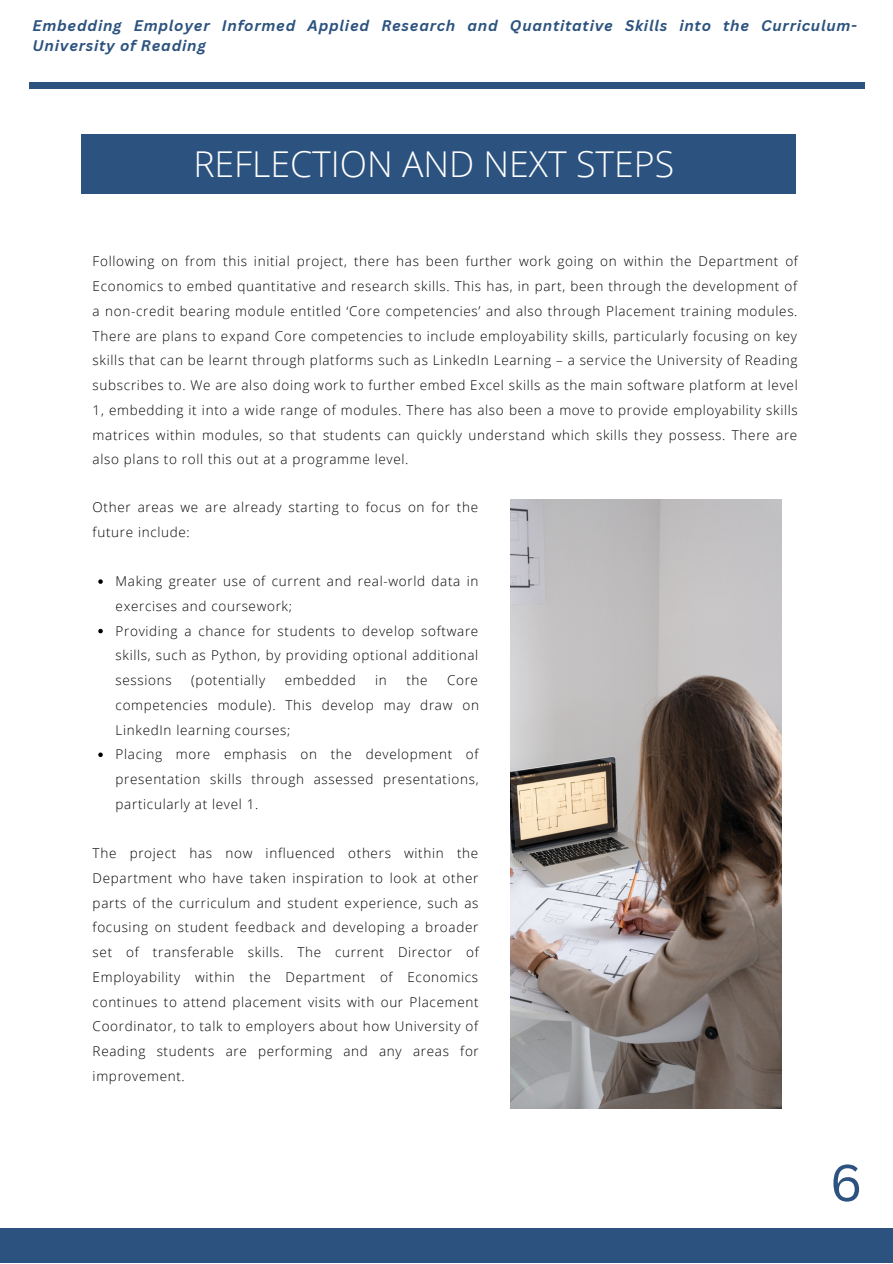
<style>
.page{position:relative;width:893px;height:1264px;background:#fff}
.page>*{position:absolute;margin:0;border:0;box-sizing:border-box;transform-origin:0 0}
.t1{font:50.55px "Canva Sans";color:#2c537f}
.t2{font:300 35.55px "Open Sans";color:#fff}
.t3{font:italic 700 15px/20.2px "Canva Sans";letter-spacing:.05em;color:#2c537f}
.t4{font:300 13.5px/24.8px "Open Sans";letter-spacing:.05em;color:#000;text-align:justify}
</style>
<div class="page">
<div style="left:0;top:1228px;width:892px;height:34px;background:#2c537f"></div>
<div style="left:81px;top:134px;width:714px;height:60px;background:#2c537f"></div>
<svg style="left:98px;top:579px;width:5px;height:5px"></svg>
<svg style="left:98px;top:629px;width:5px;height:4px"></svg>
<svg style="left:98px;top:752px;width:5px;height:5px"></svg>
<img style="left:510px;top:499px;width:271px;height:609px">
<div style="left:29px;top:83px;width:835px;height:5px;background:#2c537f"></div>
<p class="t3" style="left:33px;top:15px;width:825px">Embedding Employer Informed Applied Research and Quantitative Skills into the Curriculum-<br>University of Reading</p>
<p class="t2" style="left:193px;top:139px;width:482px">REFLECTION AND NEXT STEPS</p>
<p class="t4" style="left:93px;top:249px;width:706px">Following on from this initial project, there has been further work going on within the Department of Economics to embed quantitative and research skills. This has, in part, been through the development of a non-credit bearing module entitled ‘Core competencies’ and also through Placement training modules.<br>There are plans to expand Core competencies to include employability skills, particularly focusing on key skills that can be learnt through platforms such as LinkedIn Learning – a service the University of Reading subscribes to. We are also doing work to further embed Excel skills as the main software platform at level 1, embedding it into a wide range of modules. There has also been a move to provide employability skills matrices within modules, so that students can quickly understand which skills they possess. There are also plans to roll this out at a programme level.</p>
<p class="t4" style="left:93px;top:494px;width:387px">Other areas we are already starting to focus on for the future include:</p>
<p class="t4" style="left:116px;top:568px;width:364px">Making greater use of current and real-world data in exercises and coursework;</p>
<p class="t4" style="left:116px;top:618px;width:364px">Providing a chance for students to develop software skills, such as Python, by providing optional additional sessions</p>
<p class="t4" style="left:191px;top:667px;width:75px">(potentially</p>
<p class="t4" style="left:285px;top:667px;width:72px">embedded</p>
<p class="t4" style="left:375px;top:667px;width:13px">in</p>
<p class="t4" style="left:406px;top:667px;width:23px">the</p>
<p class="t4" style="left:116px;top:667px;width:365px;text-indent:331px">Core competencies module). This develop may draw on LinkedIn learning courses;</p>
<p class="t4" style="left:116px;top:741px;width:364px">Placing more emphasis on the development of presentation skills through assessed presentations, particularly at level 1.</p>
<p class="t4" style="left:93px;top:840px;width:387px">The project has now influenced others within the Department who have taken inspiration to look at other parts of the curriculum and student experience, such as focusing on student feedback and developing a broader set of transferable skills. The current Director of Employability within the Department of Economics continues to attend placement visits with our Placement Coordinator, to talk to employers about how University of Reading students are performing and any areas for improvement.</p>
<p class="t1" style="left:829px;top:1147px;width:34px">6</p>
</div>
